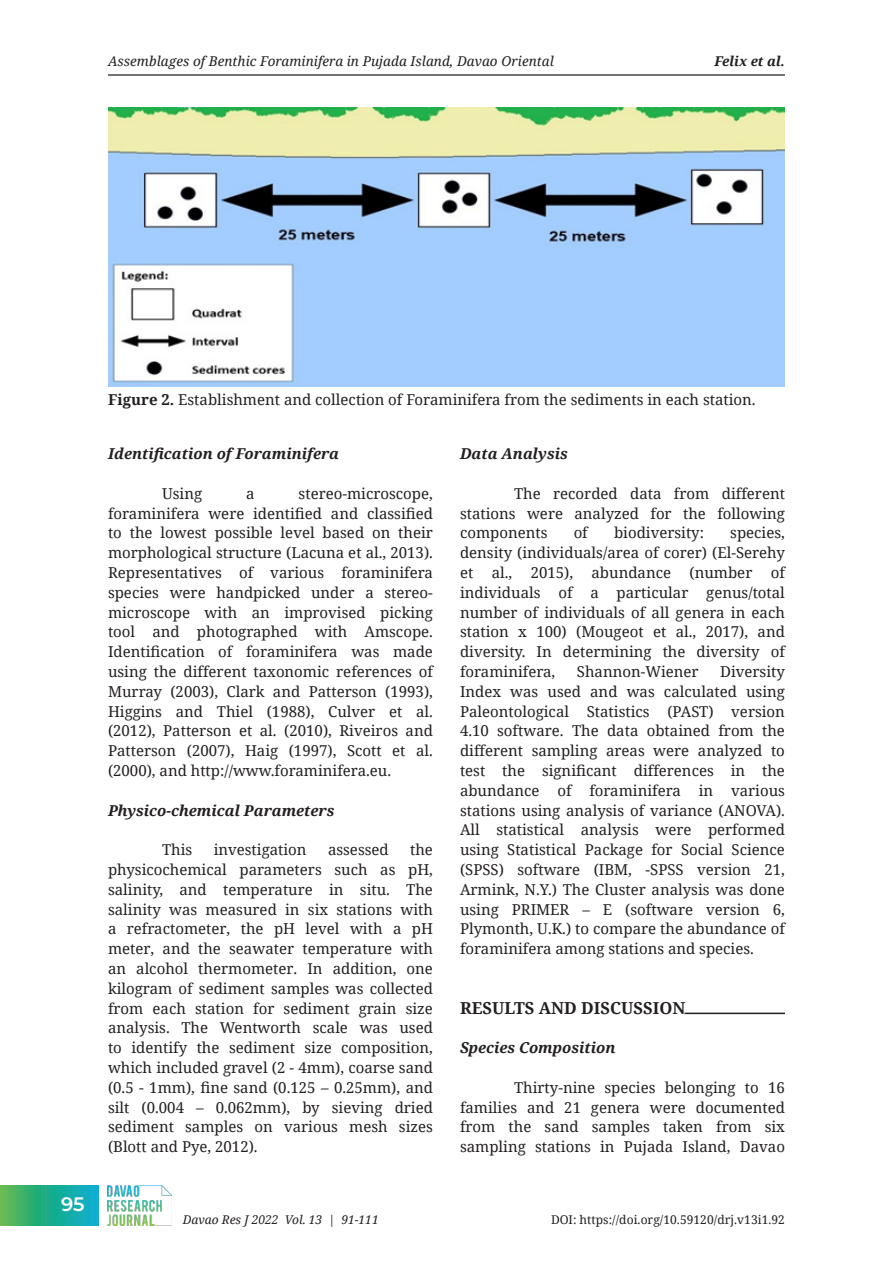
<style>
.page{position:relative;width:893px;height:1263px;background:#fff}
.page>*{position:absolute;margin:0;border:0;box-sizing:border-box;transform-origin:0 0}
.t1{font:600 19.5px "Montserrat";color:#fff}
.t2{font:700 16.5px "Noto Serif";color:#231f20}
.t3{font:15px/19.8px "Noto Serif";color:#231f20}
.t4{font:italic 700 15px "Noto Serif";color:#231f20}
.t5{font:italic 13.5px "Noto Serif";letter-spacing:.005em;color:#231f20}
.t6{font:italic 700 13.5px "Noto Serif";color:#231f20}
.t7{font:12px "Noto Serif";letter-spacing:.005em;color:#231f20}
.t8{font:italic 12px "Noto Serif";color:#231f20}
.s1{font-weight:700}
</style>
<div class="page">
<hr style="left:684px;top:1012px;width:101px;height:2px;background:#231f20">
<hr style="left:108px;top:74px;width:677px;height:2px;background:#040503">
<svg style="left:0;top:1185px;width:98px;height:40px;background:#28af8b"></svg>
<img style="left:107px;top:1185px;width:65px;height:40px">
<img style="left:109px;top:108px;width:676px;height:278px">
<p class="t5" style="left:108px;top:52px;width:447px">Assemblages of Benthic Foraminifera in Pujada Island, Davao Oriental</p>
<p class="t6" style="left:714px;top:52px;width:72px">Felix et al.</p>
<p class="t1" style="left:61px;top:1191px;width:25px">95</p>
<p class="t3" style="left:108px;top:389px;width:649px"><span class="s1">Figure 2.</span> Establishment and collection of Foraminifera from the sediments in each station.</p>
<p class="t4" style="left:108px;top:443px;width:233px">Identification of Foraminifera</p>
<p class="t3" style="left:162px;top:483px;width:42px">Using</p>
<p class="t3" style="left:246px;top:483px;width:10px">a</p>
<p class="t3" style="left:299px;top:483px;width:136px">stereo-microscope,</p>
<p class="t3" style="left:108px;top:503px;width:326px;text-align:justify">foraminifera were identified and classified to the lowest possible level based on their morphological structure (Lacuna et al., 2013).<br>Representatives of various foraminifera</p>
<p class="t3" style="left:108px;top:582px;width:326px">species were handpicked under a stereo-</p>
<p class="t3" style="left:108px;top:602px;width:326px">microscope with an improvised picking</p>
<p class="t3" style="left:108px;top:621px;width:326px">tool and photographed with Amscope.</p>
<p class="t3" style="left:108px;top:641px;width:326px">Identification of foraminifera was made</p>
<p class="t3" style="left:108px;top:661px;width:326px">using the different taxonomic references of<br>Murray (2003), Clark and Patterson (1993),</p>
<p class="t3" style="left:108px;top:701px;width:326px">Higgins and Thiel (1988), Culver et al.</p>
<p class="t3" style="left:108px;top:720px;width:326px">(2012), Patterson et al. (2010), Riveiros and</p>
<p class="t3" style="left:108px;top:740px;width:326px">Patterson (2007), Haig (1997), Scott et al. (2000), and http://www.foraminifera.eu.</p>
<p class="t4" style="left:108px;top:800px;width:228px">Physico-chemical Parameters</p>
<p class="t3" style="left:162px;top:839px;width:32px">This</p>
<p class="t3" style="left:214px;top:839px;width:94px">investigation</p>
<p class="t3" style="left:328px;top:839px;width:62px">assessed</p>
<p class="t3" style="left:410px;top:839px;width:24px">the</p>
<p class="t3" style="left:108px;top:859px;width:326px">physicochemical parameters such as pH,</p>
<p class="t3" style="left:108px;top:879px;width:326px">salinity, and temperature in situ. The</p>
<p class="t3" style="left:108px;top:899px;width:326px">salinity was measured in six stations with</p>
<p class="t3" style="left:108px;top:918px;width:326px">a refractometer, the pH level with a pH</p>
<p class="t3" style="left:108px;top:938px;width:326px">meter, and the seawater temperature with</p>
<p class="t3" style="left:108px;top:958px;width:326px">an alcohol thermometer. In addition, one</p>
<p class="t3" style="left:108px;top:978px;width:326px">kilogram of sediment samples was collected</p>
<p class="t3" style="left:108px;top:998px;width:326px">from each station for sediment grain size</p>
<p class="t3" style="left:108px;top:1017px;width:326px">analysis. The Wentworth scale was used to identify the sediment size composition,</p>
<p class="t3" style="left:108px;top:1057px;width:326px">which included gravel (2 - 4mm), coarse sand (0.5 - 1mm), fine sand (0.125 – 0.25mm), and</p>
<p class="t3" style="left:108px;top:1097px;width:326px">silt (0.004 – 0.062mm), by sieving dried</p>
<p class="t3" style="left:108px;top:1116px;width:326px">sediment samples on various mesh sizes</p>
<p class="t3" style="left:108px;top:1136px;width:151px">(Blott and Pye, 2012).</p>
<p class="t4" style="left:460px;top:443px;width:109px">Data Analysis</p>
<p class="t3" style="left:514px;top:483px;width:272px">The recorded data from different</p>
<p class="t3" style="left:460px;top:503px;width:326px">stations were analyzed for the following</p>
<p class="t3" style="left:460px;top:522px;width:89px">components</p>
<p class="t3" style="left:574px;top:522px;width:16px">of</p>
<p class="t3" style="left:614px;top:522px;width:92px">biodiversity:</p>
<p class="t3" style="left:730px;top:522px;width:56px">species,</p>
<p class="t3" style="left:460px;top:542px;width:326px">density (individuals/area of corer) (El-Serehy</p>
<p class="t3" style="left:460px;top:562px;width:326px">et al., 2015), abundance (number of</p>
<p class="t3" style="left:460px;top:582px;width:326px">individuals of a particular genus/total</p>
<p class="t3" style="left:460px;top:602px;width:326px">number of individuals of all genera in each station x 100) (Mougeot et al., 2017), and</p>
<p class="t3" style="left:460px;top:641px;width:326px">diversity. In determining the diversity of</p>
<p class="t3" style="left:460px;top:661px;width:97px">foraminifera,</p>
<p class="t3" style="left:577px;top:661px;width:123px">Shannon-Wiener</p>
<p class="t3" style="left:720px;top:661px;width:66px">Diversity</p>
<p class="t3" style="left:460px;top:681px;width:326px">Index was used and was calculated using</p>
<p class="t3" style="left:460px;top:701px;width:326px">Paleontological Statistics (PAST) version</p>
<p class="t3" style="left:460px;top:720px;width:326px">4.10 software. The data obtained from the</p>
<p class="t3" style="left:460px;top:740px;width:326px">different sampling areas were analyzed to</p>
<p class="t3" style="left:460px;top:760px;width:326px">test the significant differences in the</p>
<p class="t3" style="left:460px;top:780px;width:326px">abundance of foraminifera in various</p>
<p class="t3" style="left:460px;top:800px;width:326px">stations using analysis of variance (ANOVA).</p>
<p class="t3" style="left:460px;top:819px;width:326px">All statistical analysis were performed</p>
<p class="t3" style="left:460px;top:839px;width:326px">using Statistical Package for Social Science</p>
<p class="t3" style="left:460px;top:859px;width:326px">(SPSS) software (IBM, -SPSS version 21,<br>Armink, N.Y.) The Cluster analysis was done</p>
<p class="t3" style="left:460px;top:899px;width:326px">using PRIMER – E (software version 6,</p>
<p class="t3" style="left:460px;top:918px;width:326px">Plymonth, U.K.) to compare the abundance of foraminifera among stations and species.</p>
<p class="t2" style="left:460px;top:996px;width:227px">RESULTS AND DISCUSSION</p>
<p class="t4" style="left:460px;top:1037px;width:157px">Species Composition</p>
<p class="t3" style="left:460px;top:1077px;width:326px;text-align:right">Thirty-nine species belonging to 16 families and 21 genera were documented</p>
<p class="t3" style="left:460px;top:1116px;width:326px">from the sand samples taken from six</p>
<p class="t3" style="left:460px;top:1136px;width:326px">sampling stations in Pujada Island, Davao</p>
<p class="t8" style="left:183px;top:1211px;width:198px">Davao Res J 2022 Vol. 13 | 91-111</p>
<p class="t7" style="left:551px;top:1211px;width:235px">DOI: https://doi.org/10.59120/drj.v13i1.92</p>
</div>
